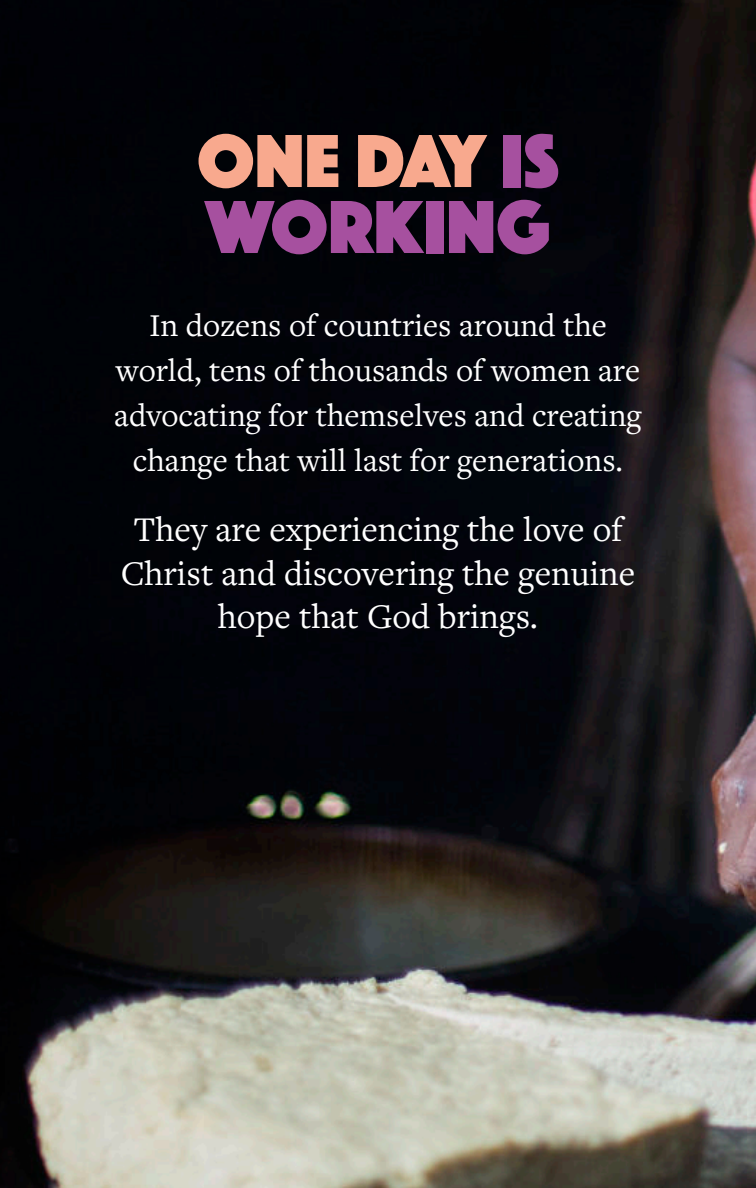
<style>
.page{position:relative;width:756px;height:1188px;background:#fff}
.page>*{position:absolute;margin:0;border:0;box-sizing:border-box;transform-origin:0 0}
.t1{font:78px/66px "Phosphate Pro Solid";color:#a6509f}
.t2{font:36px/43.2px "Freight Text Pro";color:#fff;text-align:center}
.t3{font:33px/45px "Freight Text Pro";color:#fff;text-align:center}
.s1{color:#f8a98e}
</style>
<div class="page">
<img style="left:0;top:0;width:756px;height:1188px">
<h1 class="t1" style="left:197px;top:129px;width:364px"><span class="s1">ONE DAY</span> IS<br>WORKING</h1>
<p class="t3" style="left:114px;top:307px;width:529px">In dozens of countries around the world, tens of thousands of women are advocating for themselves and creating change that will last for generations.</p>
<p class="t2" style="left:121px;top:512px;width:516px">They are experiencing the love of<br>Christ and discovering the genuine hope that God brings.</p>
</div>
